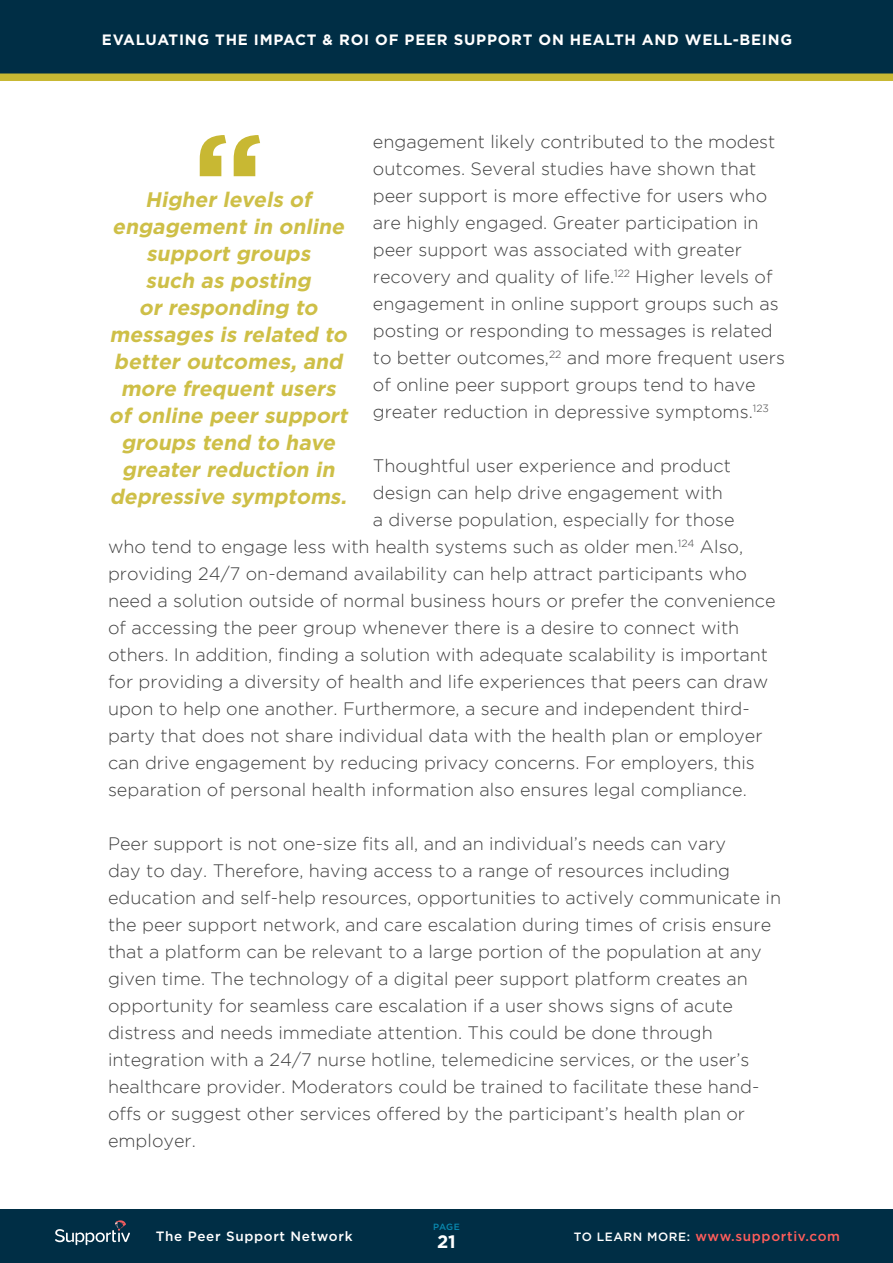
<style>
.page{position:relative;width:893px;height:1263px;background:#fff}
.page>*{position:absolute;margin:0;border:0;box-sizing:border-box;transform-origin:0 0}
.t1{font:italic 700 21px/27px "Gotham";color:#cebf47;text-align:center}
.t2{font:300 18px/27px "Gotham";color:#404040}
.t3{font:700 18px "Gotham";color:#fff}
.t4{font:700 15px "Gotham";letter-spacing:.05em;color:#fff}
.t5{font:500 13.5px "Gotham";letter-spacing:.05em;color:#fe5d5b}
.t6{font:500 13.5px "Gotham";letter-spacing:.05em;color:#fff}
.t7{font:500 9px "Gotham";color:#0989af}
.s1{font-size:12px;color:#fff}
</style>
<div class="page">
<svg style="left:200px;top:135px;width:60px;height:41px"></svg>
<svg style="left:0;top:0;width:893px;height:81px;background:#123a43"></svg>
<div style="left:0;top:1209px;width:893px;height:54px;background:#002e45"></div>
<svg style="left:55px;top:1220px;width:75px;height:25px"></svg>
<p class="t4" style="left:102px;top:31px;width:692px">EVALUATING THE IMPACT &amp; ROI OF PEER SUPPORT ON HEALTH AND WELL-BEING</p>
<p class="t2" style="left:373px;top:128px;width:414px">engagement likely contributed to the modest outcomes. Several studies have shown that peer support is more effective for users who are highly engaged. Greater participation in peer support was associated with greater recovery and quality of life.<sup>122</sup> Higher levels of engagement in online support groups such as posting or responding to messages is related to better outcomes,<sup>22</sup> and more frequent users of online peer support groups tend to have greater reduction in depressive symptoms.<sup>123</sup></p>
<p class="t2" style="left:373px;top:452px;width:360px">Thoughtful user experience and product</p>
<p class="t2" style="left:373px;top:479px;width:352px">design can help drive engagement with</p>
<p class="t2" style="left:373px;top:506px;width:363px">a diverse population, especially for those</p>
<p class="t2" style="left:108px;top:533px;width:637px">who tend to engage less with health systems such as older men.<sup>124</sup> Also,</p>
<p class="t2" style="left:108px;top:560px;width:640px">providing 24/7 on-demand availability can help attract participants who</p>
<p class="t2" style="left:108px;top:587px;width:669px">need a solution outside of normal business hours or prefer the convenience</p>
<p class="t2" style="left:108px;top:614px;width:633px">of accessing the peer group whenever there is a desire to connect with</p>
<p class="t2" style="left:108px;top:641px;width:662px">others. In addition, finding a solution with adequate scalability is important</p>
<p class="t2" style="left:108px;top:668px;width:662px">for providing a diversity of health and life experiences that peers can draw</p>
<p class="t2" style="left:108px;top:695px;width:643px">upon to help one another. Furthermore, a secure and independent third-</p>
<p class="t2" style="left:108px;top:722px;width:656px">party that does not share individual data with the health plan or employer</p>
<p class="t2" style="left:108px;top:749px;width:648px">can drive engagement by reducing privacy concerns. For employers, this</p>
<p class="t2" style="left:108px;top:776px;width:640px">separation of personal health information also ensures legal compliance.</p>
<p class="t2" style="left:108px;top:830px;width:675px">Peer support is not one-size fits all, and an individual’s needs can vary<br>day to day. Therefore, having access to a range of resources including education and self-help resources, opportunities to actively communicate in the peer support network, and care escalation during times of crisis ensure that a platform can be relevant to a large portion of the population at any given time. The technology of a digital peer support platform creates an opportunity for seamless care escalation if a user shows signs of acute distress and needs immediate attention. This could be done through integration with a 24/7 nurse hotline, telemedicine services, or the user’s healthcare provider. Moderators could be trained to facilitate these hand&shy;offs or suggest other services offered by the participant’s health plan or employer.</p>
<p class="t1" style="left:109px;top:186px;width:244px">Higher levels of engagement in online support groups<br>such as posting<br>or responding to messages is related to better outcomes, and more frequent users of online peer support groups tend to have greater reduction in depressive symptoms.</p>
<p class="t7" style="left:433px;top:1222px;width:28px">PAGE</p>
<p class="t3" style="left:437px;top:1231px;width:20px">21</p>
<p class="t6" style="left:156px;top:1229px;width:198px">The Peer Support Network</p>
<p class="t5" style="left:574px;top:1229px;width:268px"><span class="s1">TO LEARN MORE:</span> www.supportiv.com</p>
</div>
